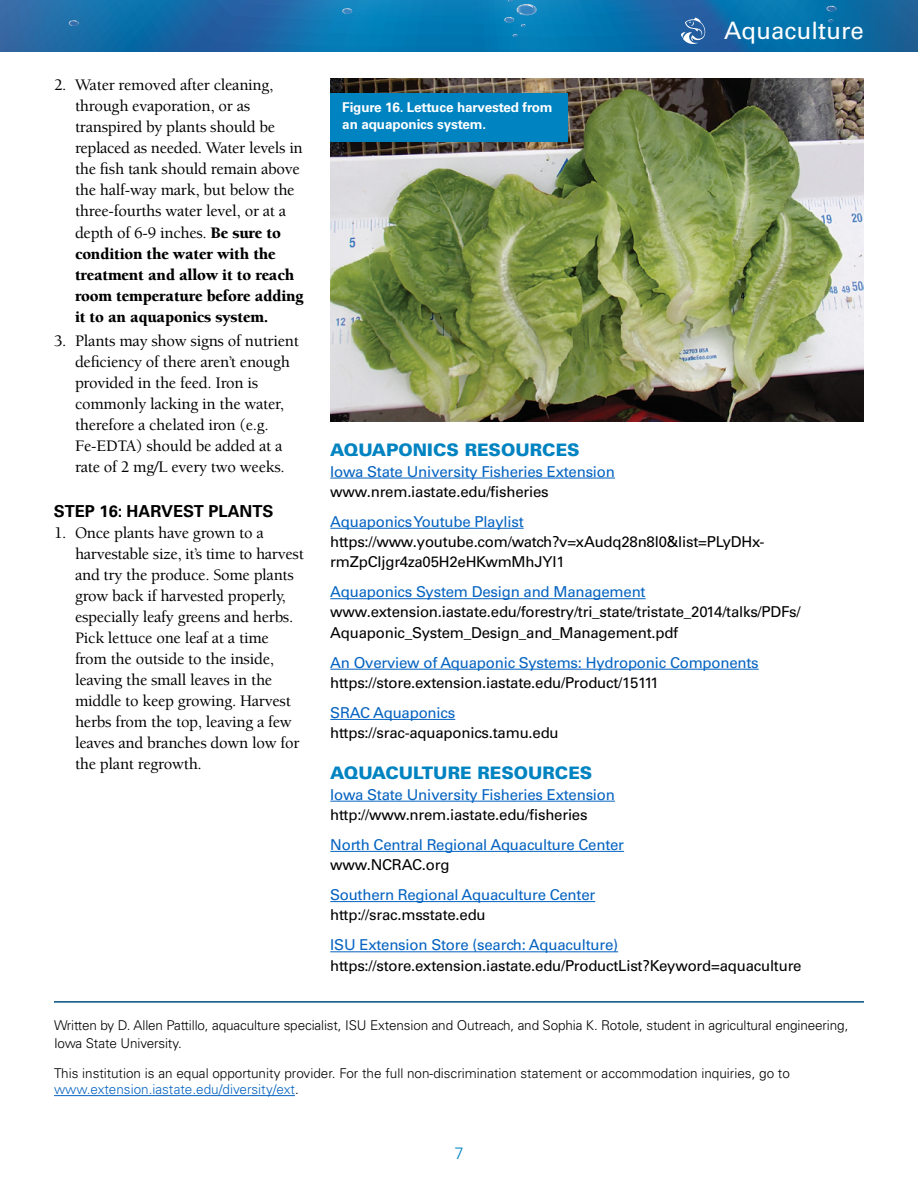
<style>
.page{position:relative;width:918px;height:1188px;background:#fff}
.page>*{position:absolute;margin:0;border:0;box-sizing:border-box;transform-origin:0 0}
.t1{font:24px "Univers LT Std";letter-spacing:.005em;color:#fff}
.suhead{font:900 17.25px "Univers LT Std";color:#0083c1}
.t2{font:500 16.5px/21px "Berkeley Std";letter-spacing:-.015em;color:#000}
.subhead2{font:700 16.5px "Univers LT Std";color:#000}
.t3{font:300 16.5px "Univers LT Std";color:#0083c1}
.body_copy{font:15px/20.2px "Univers LT Std";letter-spacing:-.015em;color:#000}
.body_copy-2{font:15px "Univers LT Std";letter-spacing:-.015em;color:#0563c1}
.t4{font:300 13.5px/18px "Univers LT Std";letter-spacing:-.01em;color:#000}
.t5{font:700 13.5px/16.5px "Univers LT Std";letter-spacing:-.01em;color:#fff}
.s1{font-weight:900}
.s2{color:#0563c1}
</style>
<div class="page">
<svg style="left:0;top:0;width:918px;height:52px;background:#106fab"></svg>
<svg style="left:69px;top:20px;width:10px;height:6px"></svg>
<svg style="left:342px;top:8px;width:10px;height:6px"></svg>
<svg style="left:826px;top:6px;width:10px;height:5px"></svg>
<svg style="left:504px;top:0;width:33px;height:27px"></svg>
<svg style="left:513px;top:34px;width:5px;height:3px"></svg>
<svg style="left:819px;top:37px;width:5px;height:3px"></svg>
<svg style="left:828px;top:19px;width:5px;height:3px"></svg>
<svg style="left:681px;top:18px;width:24px;height:26px"></svg>
<img style="left:330px;top:79px;width:534px;height:342px">
<hr style="left:330px;top:478px;width:285px;height:1px;background:#0563c1">
<hr style="left:330px;top:528px;width:194px;height:1px;background:#0563c1">
<hr style="left:330px;top:598px;width:316px;height:1px;background:#0563c1">
<hr style="left:330px;top:669px;width:429px;height:1px;background:#0563c1">
<hr style="left:330px;top:719px;width:125px;height:1px;background:#0563c1">
<hr style="left:330px;top:801px;width:285px;height:1px;background:#0563c1">
<hr style="left:330px;top:851px;width:294px;height:1px;background:#0563c1">
<hr style="left:330px;top:901px;width:265px;height:1px;background:#0563c1">
<hr style="left:330px;top:951px;width:288px;height:1px;background:#0563c1">
<div style="left:330px;top:93px;width:238px;height:49px;background:#0083c1"></div>
<hr style="left:54px;top:1001px;width:810px;height:2px;background:#004e7d">
<hr style="left:54px;top:1095px;width:241px;height:1px;background:#0563c1">
<p class="t2" style="left:75px;top:75px;width:230px;text-indent:-21px">2. Water removed after cleaning, through evaporation, or as transpired by plants should be replaced as needed. Water levels in the fish tank should remain above the half-way mark, but below the three-fourths water level, or at a depth of 6-9 inches. <span class="s1">Be sure to condition the water with the treatment and allow it to reach room temperature before adding it to an aquaponics system.</span></p>
<p class="t2" style="left:75px;top:330px;width:226px;text-indent:-21px">3. Plants may show signs of nutrient deficiency of there aren’t enough provided in the feed. Iron is commonly lacking in the water, therefore a chelated iron (e.g.<br>Fe-EDTA) should be added at a rate of 2 mg/L every two weeks.</p>
<h4 class="subhead2" style="left:54px;top:501px;width:221px">STEP 16: HARVEST PLANTS</h4>
<p class="t2" style="left:75px;top:523px;width:230px;text-indent:-21px">1. Once plants have grown to a harvestable size, it’s time to harvest and try the produce. Some plants grow back if harvested properly, especially leafy greens and herbs.<br>Pick lettuce one leaf at a time from the outside to the inside, leaving the small leaves in the middle to keep growing. Harvest herbs from the top, leaving a few leaves and branches down low for the plant regrowth.</p>
<p class="t5" style="left:342px;top:100px;width:212px">Figure 16. Lettuce harvested from an aquaponics system.</p>
<h1 class="t1" style="left:724px;top:16px;width:141px">Aquaculture</h1>
<h3 class="suhead" style="left:330px;top:439px;width:251px">AQUAPONICS RESOURCES</h3>
<p class="body_copy-2" style="left:330px;top:462px;width:286px">Iowa State University Fisheries Extension</p>
<p class="body_copy" style="left:330px;top:481px;width:220px">www.nrem.iastate.edu/fisheries</p>
<p class="body_copy-2" style="left:330px;top:513px;width:195px">Aquaponics Youtube Playlist</p>
<p class="body_copy" style="left:330px;top:532px;width:436px">https://www.youtube.com/watch?v=xAudq28n8l0&amp;list=PLyDHx&shy;rmZpCljgr4za05H2eHKwmMhJYI1</p>
<p class="body_copy-2" style="left:330px;top:583px;width:317px">Aquaponics System Design and Management</p>
<p class="body_copy" style="left:330px;top:602px;width:472px">www.extension.iastate.edu/forestry/tri_state/tristate_2014/talks/PDFs/<br>Aquaponic_System_Design_and_Management.pdf</p>
<p class="body_copy-2" style="left:330px;top:653px;width:430px">An Overview of Aquaponic Systems: Hydroponic Components</p>
<p class="body_copy" style="left:330px;top:673px;width:330px">https://store.extension.iastate.edu/Product/15111</p>
<p class="body_copy-2" style="left:330px;top:704px;width:126px">SRAC Aquaponics</p>
<p class="body_copy" style="left:330px;top:723px;width:230px">https://srac-aquaponics.tamu.edu</p>
<h3 class="suhead" style="left:330px;top:762px;width:264px">AQUACULTURE RESOURCES</h3>
<p class="body_copy-2" style="left:330px;top:785px;width:286px">Iowa State University Fisheries Extension</p>
<p class="body_copy" style="left:330px;top:805px;width:259px">http://www.nrem.iastate.edu/fisheries</p>
<p class="body_copy-2" style="left:330px;top:836px;width:295px">North Central Regional Aquaculture Center</p>
<p class="body_copy" style="left:330px;top:855px;width:121px">www.NCRAC.org</p>
<p class="body_copy-2" style="left:330px;top:886px;width:266px">Southern Regional Aquaculture Center</p>
<p class="body_copy" style="left:330px;top:905px;width:157px">http://srac.msstate.edu</p>
<p class="body_copy-2" style="left:330px;top:936px;width:289px">ISU Extension Store (search: Aquaculture)</p>
<p class="body_copy" style="left:330px;top:955px;width:473px">https://store.extension.iastate.edu/ProductList?Keyword=aquaculture</p>
<p class="t4" style="left:54px;top:1017px;width:796px">Written by D. Allen Pattillo, aquaculture specialist, ISU Extension and Outreach, and Sophia K. Rotole, student in agricultural engineering,<br>Iowa State University.</p>
<p class="t4" style="left:54px;top:1065px;width:737px;line-height:16.2px">This institution is an equal opportunity provider. For the full non-discrimination statement or accommodation inquiries, go to <span class="s2">www.extension.iastate.edu/diversity/ext</span>.</p>
<p class="t3" style="left:454px;top:1144px;width:11px">7</p>
</div>
